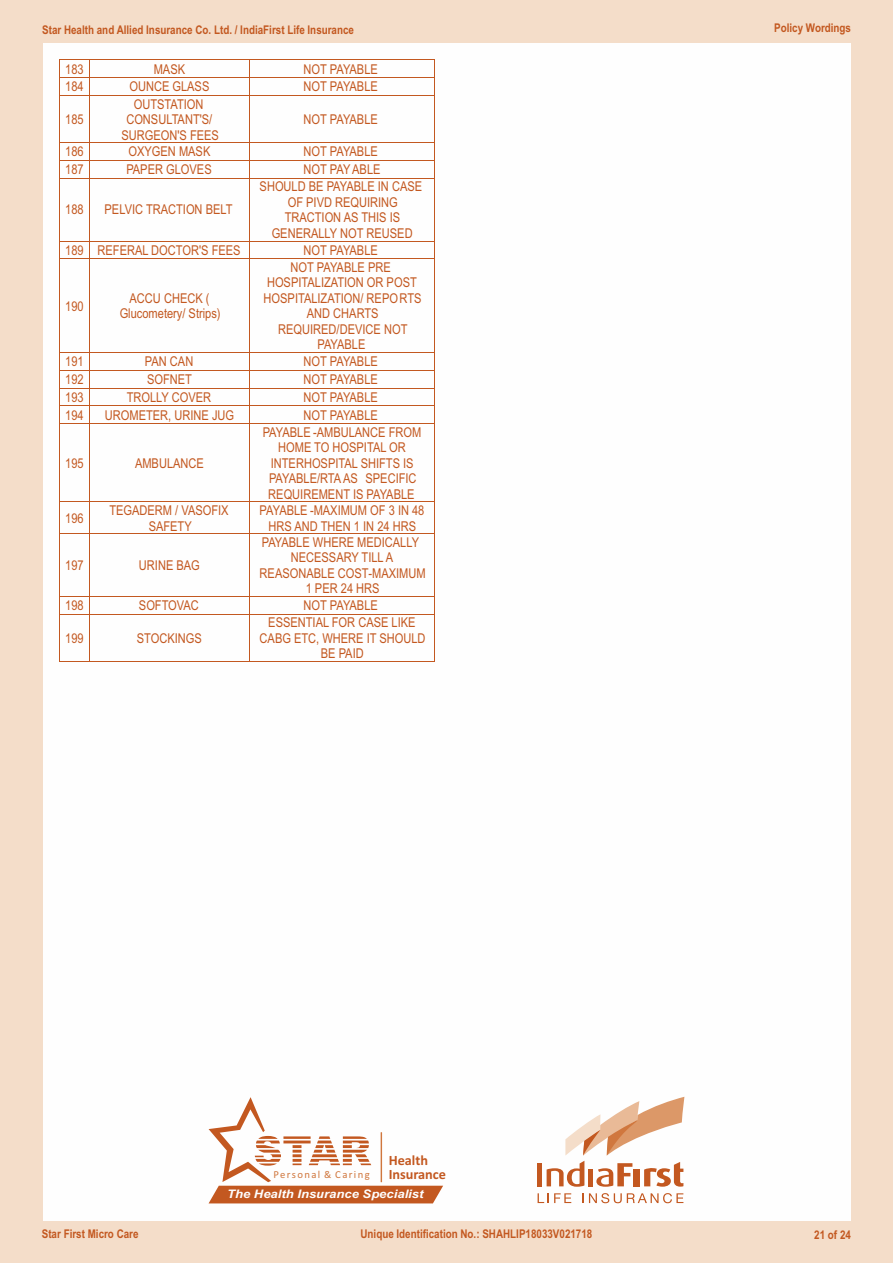
<style>
.page{position:relative;width:893px;height:1263px;background:#f4ddc9}
.page>*{position:absolute;margin:0;border:0;box-sizing:border-box;transform-origin:0 0}
.t1{font:700 14.25px "Calibri";color:#c35820}
.t2{font:13.5px/15.5px "Arial Narrow";color:#c35820;text-align:center}
.t3{font:700 12px "Arial Narrow";color:#c35820}
.t4{font:italic 700 11.85px "Arial";color:#fefefe;scale:1.11 1}
.t5{font:10.65px "Calibri";letter-spacing:.13em;color:#d0773e}
</style>
<div class="page">
<div style="left:43px;top:43px;width:807px;height:1177px;background:#fefefe"></div>
<svg style="left:565px;top:1097px;width:119px;height:58px"></svg>
<svg style="left:538px;top:1193px;width:33px;height:10px"></svg>
<svg style="left:582px;top:1193px;width:101px;height:10px"></svg>
<hr style="left:538px;top:1163px;width:4px;height:23px;background:#c35820">
<svg style="left:547px;top:1161px;width:37px;height:26px"></svg>
<hr style="left:589px;top:1168px;width:4px;height:18px;background:#c35820">
<svg style="left:596px;top:1163px;width:36px;height:24px"></svg>
<div style="left:634px;top:1168px;width:6px;height:18px;background:#c35820"></div>
<svg style="left:644px;top:1162px;width:39px;height:25px"></svg>
<svg style="left:209px;top:1097px;width:234px;height:106px"></svg>
<hr style="left:381px;top:1132px;width:1px;height:50px;background:#d0773e">
<hr style="left:90px;top:60px;width:160px;height:1px;background:#c35820">
<hr style="left:250px;top:60px;width:184px;height:1px;background:#c35820">
<hr style="left:90px;top:77px;width:160px;height:1px;background:#c35820">
<hr style="left:250px;top:77px;width:184px;height:1px;background:#c35820">
<svg style="left:60px;top:60px;width:30px;height:36px"></svg>
<hr style="left:90px;top:95px;width:160px;height:1px;background:#c35820">
<hr style="left:250px;top:95px;width:184px;height:1px;background:#c35820">
<svg style="left:434px;top:60px;width:1px;height:36px"></svg>
<hr style="left:60px;top:96px;width:1px;height:46px;background:#c35820">
<hr style="left:89px;top:96px;width:1px;height:46px;background:#c35820">
<hr style="left:250px;top:96px;width:1px;height:46px;background:#c35820">
<hr style="left:434px;top:96px;width:1px;height:46px;background:#c35820">
<hr style="left:90px;top:142px;width:160px;height:1px;background:#c35820">
<hr style="left:250px;top:142px;width:184px;height:1px;background:#c35820">
<hr style="left:90px;top:160px;width:160px;height:1px;background:#c35820">
<hr style="left:250px;top:160px;width:184px;height:1px;background:#c35820">
<svg style="left:60px;top:142px;width:30px;height:37px"></svg>
<hr style="left:90px;top:178px;width:160px;height:1px;background:#c35820">
<hr style="left:250px;top:178px;width:184px;height:1px;background:#c35820">
<svg style="left:434px;top:142px;width:1px;height:37px"></svg>
<hr style="left:60px;top:179px;width:1px;height:62px;background:#c35820">
<hr style="left:89px;top:179px;width:1px;height:62px;background:#c35820">
<hr style="left:250px;top:179px;width:1px;height:62px;background:#c35820">
<hr style="left:434px;top:179px;width:1px;height:62px;background:#c35820">
<hr style="left:90px;top:241px;width:160px;height:1px;background:#c35820">
<hr style="left:250px;top:241px;width:184px;height:1px;background:#c35820">
<svg style="left:60px;top:241px;width:30px;height:18px"></svg>
<hr style="left:90px;top:258px;width:160px;height:1px;background:#c35820">
<hr style="left:250px;top:258px;width:184px;height:1px;background:#c35820">
<svg style="left:434px;top:241px;width:1px;height:18px"></svg>
<hr style="left:60px;top:259px;width:1px;height:93px;background:#c35820">
<hr style="left:89px;top:259px;width:1px;height:93px;background:#c35820">
<hr style="left:250px;top:259px;width:1px;height:93px;background:#c35820">
<hr style="left:434px;top:259px;width:1px;height:93px;background:#c35820">
<hr style="left:90px;top:352px;width:160px;height:1px;background:#c35820">
<hr style="left:250px;top:352px;width:184px;height:1px;background:#c35820">
<hr style="left:90px;top:370px;width:160px;height:1px;background:#c35820">
<hr style="left:250px;top:370px;width:184px;height:1px;background:#c35820">
<hr style="left:90px;top:388px;width:160px;height:1px;background:#c35820">
<hr style="left:250px;top:388px;width:184px;height:1px;background:#c35820">
<hr style="left:90px;top:406px;width:160px;height:1px;background:#c35820">
<hr style="left:250px;top:406px;width:184px;height:1px;background:#c35820">
<svg style="left:60px;top:352px;width:30px;height:72px"></svg>
<hr style="left:90px;top:423px;width:160px;height:1px;background:#c35820">
<hr style="left:250px;top:423px;width:184px;height:1px;background:#c35820">
<svg style="left:434px;top:352px;width:1px;height:72px"></svg>
<hr style="left:60px;top:424px;width:1px;height:77px;background:#c35820">
<hr style="left:89px;top:424px;width:1px;height:77px;background:#c35820">
<hr style="left:250px;top:424px;width:1px;height:77px;background:#c35820">
<hr style="left:434px;top:424px;width:1px;height:77px;background:#c35820">
<svg style="left:60px;top:501px;width:30px;height:1px"></svg>
<hr style="left:90px;top:501px;width:160px;height:1px;background:#c35820">
<hr style="left:250px;top:501px;width:184px;height:1px;background:#c35820">
<hr style="left:60px;top:502px;width:1px;height:31px;background:#c35820">
<hr style="left:89px;top:502px;width:1px;height:31px;background:#c35820">
<hr style="left:250px;top:502px;width:1px;height:31px;background:#c35820">
<hr style="left:434px;top:502px;width:1px;height:31px;background:#c35820">
<svg style="left:60px;top:533px;width:30px;height:1px"></svg>
<hr style="left:90px;top:533px;width:160px;height:1px;background:#c35820">
<hr style="left:250px;top:533px;width:184px;height:1px;background:#c35820">
<hr style="left:60px;top:534px;width:1px;height:62px;background:#c35820">
<hr style="left:89px;top:534px;width:1px;height:62px;background:#c35820">
<hr style="left:250px;top:534px;width:1px;height:62px;background:#c35820">
<hr style="left:434px;top:534px;width:1px;height:62px;background:#c35820">
<hr style="left:90px;top:596px;width:160px;height:1px;background:#c35820">
<hr style="left:250px;top:596px;width:184px;height:1px;background:#c35820">
<svg style="left:60px;top:596px;width:30px;height:19px"></svg>
<hr style="left:90px;top:614px;width:160px;height:1px;background:#c35820">
<hr style="left:250px;top:614px;width:184px;height:1px;background:#c35820">
<svg style="left:434px;top:596px;width:1px;height:19px"></svg>
<hr style="left:60px;top:615px;width:1px;height:46px;background:#c35820">
<hr style="left:89px;top:615px;width:1px;height:46px;background:#c35820">
<svg style="left:60px;top:661px;width:30px;height:1px"></svg>
<hr style="left:90px;top:661px;width:160px;height:1px;background:#c35820">
<hr style="left:250px;top:615px;width:1px;height:46px;background:#c35820">
<hr style="left:250px;top:661px;width:184px;height:1px;background:#c35820">
<hr style="left:434px;top:615px;width:1px;height:46px;background:#c35820">
<p class="t3" style="left:42px;top:25px;width:313px">Star Health and Allied Insurance Co. Ltd. / IndiaFirst Life Insurance</p>
<p class="t3" style="left:774px;top:23px;width:78px">Policy Wordings</p>
<p class="t2" style="left:65px;top:62px;width:20px">183</p>
<p class="t2" style="left:154px;top:62px;width:33px">MASK</p>
<p class="t2" style="left:304px;top:62px;width:76px">NOT PAYABLE</p>
<p class="t2" style="left:65px;top:80px;width:20px">184</p>
<p class="t2" style="left:129px;top:80px;width:82px">OUNCE GLASS</p>
<p class="t2" style="left:304px;top:80px;width:76px">NOT PAYABLE</p>
<p class="t2" style="left:65px;top:113px;width:20px">185</p>
<p class="t2" style="left:121px;top:97px;width:99px">OUTSTATION<br>CONSULTANT'S/<br>SURGEON'S FEES</p>
<p class="t2" style="left:304px;top:113px;width:76px">NOT PAYABLE</p>
<p class="t2" style="left:65px;top:145px;width:20px">186</p>
<p class="t2" style="left:129px;top:145px;width:83px">OXYGEN MASK</p>
<p class="t2" style="left:304px;top:145px;width:76px">NOT PAYABLE</p>
<p class="t2" style="left:65px;top:163px;width:20px">187</p>
<p class="t2" style="left:126px;top:163px;width:87px">PAPER GLOVES</p>
<p class="t2" style="left:304px;top:163px;width:78px">NOT PAYABLE</p>
<p class="t2" style="left:65px;top:203px;width:20px">188</p>
<p class="t2" style="left:105px;top:203px;width:130px">PELVIC TRACTION BELT</p>
<p class="t2" style="left:260px;top:180px;width:164px">SHOULD BE PAYABLE IN CASE<br>OF PIVD REQUIRING<br>TRACTION AS THIS IS<br>GENERALLY NOT REUSED</p>
<p class="t2" style="left:65px;top:244px;width:177px">189 REFERAL DOCTOR'S FEES</p>
<p class="t2" style="left:304px;top:244px;width:76px">NOT PAYABLE</p>
<p class="t2" style="left:65px;top:299px;width:20px">190</p>
<p class="t2" style="left:120px;top:292px;width:102px">ACCU CHECK (<br>Glucometery/ Strips)</p>
<p class="t2" style="left:264px;top:261px;width:159px">NOT PAYABLE PRE<br>HOSPITALIZATION OR POST<br>HOSPITALIZATION/ REPORTS<br>AND CHARTS<br>REQUIRED/DEVICE NOT<br>PAYABLE</p>
<p class="t2" style="left:65px;top:355px;width:20px">191</p>
<p class="t2" style="left:145px;top:355px;width:50px">PAN CAN</p>
<p class="t2" style="left:304px;top:355px;width:76px">NOT PAYABLE</p>
<p class="t2" style="left:65px;top:373px;width:20px">192</p>
<p class="t2" style="left:147px;top:373px;width:46px">SOFNET</p>
<p class="t2" style="left:304px;top:373px;width:76px">NOT PAYABLE</p>
<p class="t2" style="left:65px;top:391px;width:20px">193</p>
<p class="t2" style="left:127px;top:391px;width:86px">TROLLY COVER</p>
<p class="t2" style="left:304px;top:391px;width:76px">NOT PAYABLE</p>
<p class="t2" style="left:65px;top:409px;width:20px">194</p>
<p class="t2" style="left:105px;top:409px;width:131px">UROMETER, URINE JUG</p>
<p class="t2" style="left:304px;top:409px;width:76px">NOT PAYABLE</p>
<p class="t2" style="left:65px;top:456px;width:20px">195</p>
<p class="t2" style="left:135px;top:456px;width:70px">AMBULANCE</p>
<p class="t2" style="left:263px;top:425px;width:160px">PAYABLE -AMBULANCE FROM<br>HOME TO HOSPITAL OR<br>INTERHOSPITAL SHIFTS IS<br>PAYABLE/RTA AS SPECIFIC<br>REQUIREMENT IS PAYABLE</p>
<p class="t2" style="left:65px;top:512px;width:20px">196</p>
<p class="t2" style="left:109px;top:504px;width:121px">TEGADERM / VASOFIX<br>SAFETY</p>
<p class="t2" style="left:260px;top:504px;width:166px">PAYABLE -MAXIMUM OF 3 IN 48<br>HRS AND THEN 1 IN 24 HRS</p>
<p class="t2" style="left:65px;top:559px;width:20px">197</p>
<p class="t2" style="left:139px;top:559px;width:62px">URINE BAG</p>
<p class="t2" style="left:260px;top:535px;width:168px">PAYABLE WHERE MEDICALLY<br>NECESSARY TILL A<br>REASONABLE COST-MAXIMUM<br>1 PER 24 HRS</p>
<p class="t2" style="left:65px;top:599px;width:20px">198</p>
<p class="t2" style="left:139px;top:599px;width:61px">SOFTOVAC</p>
<p class="t2" style="left:304px;top:599px;width:76px">NOT PAYABLE</p>
<p class="t2" style="left:65px;top:631px;width:20px">199</p>
<p class="t2" style="left:137px;top:631px;width:67px">STOCKINGS</p>
<p class="t2" style="left:260px;top:616px;width:167px">ESSENTIAL FOR CASE LIKE<br>CABG ETC, WHERE IT SHOULD<br>BE PAID</p>
<p class="t1" style="left:389px;top:1154px;width:41px">Health</p>
<p class="t5" style="left:274px;top:1170px;width:98px">Personal &amp; Caring</p>
<p class="t1" style="left:389px;top:1168px;width:59px">Insurance</p>
<p class="t4" style="left:227px;top:1189px;width:178px">The Health Insurance Specialist</p>
<p class="t3" style="left:42px;top:1229px;width:98px">Star First Micro Care</p>
<p class="t3" style="left:360px;top:1229px;width:233px">Unique Identification No.: SHAHLIP18033V021718</p>
<p class="t3" style="left:814px;top:1230px;width:38px">21 of 24</p>
</div>
